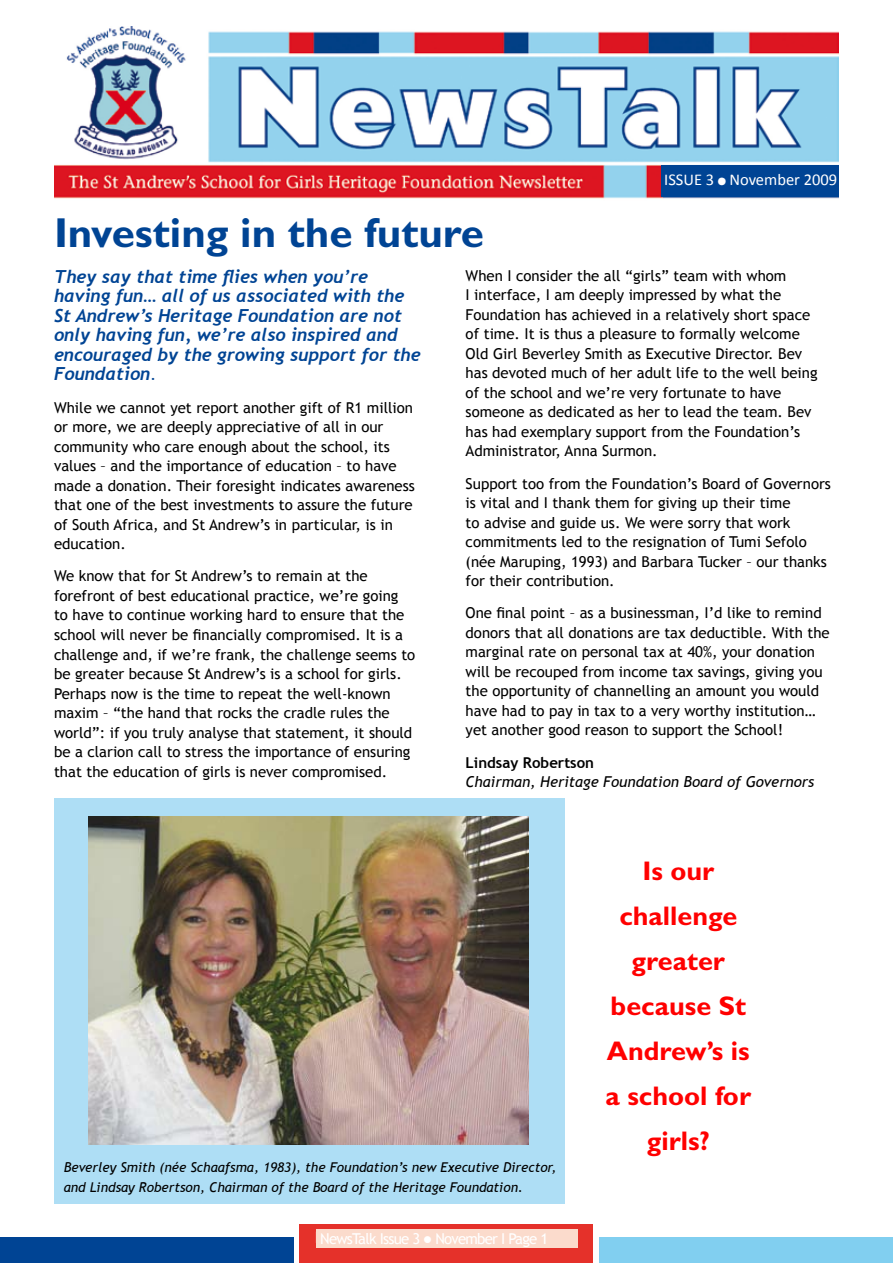
<style>
.page{position:relative;width:893px;height:1263px;background:#fff}
.page>*{position:absolute;margin:0;border:0;box-sizing:border-box;transform-origin:0 0}
.t1{font:700 42px "Gill Sans Std";color:#004494}
.t2{font:700 27px/45px "Gill Sans Std";color:#f00;text-align:center}
.t3{font:italic 700 18px/19.5px "Trebuchet";color:#004494}
.t4{font:16.5px "Calibri";color:#fff}
.t5{font:15.75px "Trebuchet MS";color:#fff}
.t6{font:15px/19.5px "Trebuchet MS";color:#000}
.t7{font:italic 15px "Trebuchet MS";color:#000}
.t8{font:15px "Trebuchet MS";letter-spacing:-.05em;color:#fff}
.t9{font:700 15px "Trebuchet MS";color:#000}
.t10{font:italic 13.5px/19.5px "Trebuchet MS";color:#000}
.s1{font-family:"Zingbats Regular SWFTE";font-size:13.5px}
.s2{font-size:15px}
</style>
<div class="page">
<div style="left:0;top:1237px;width:293px;height:26px;background:#004494"></div>
<div style="left:300px;top:1225px;width:293px;height:38px;background:#e5312a"></div>
<div style="left:600px;top:1237px;width:293px;height:26px;background:#81cff0"></div>
<div style="left:54px;top:798px;width:510px;height:405px;background:#aedef5"></div>
<img style="left:54px;top:27px;width:785px;height:172px">
<div style="left:662px;top:165px;width:177px;height:32px;background:#004494"></div>
<div style="left:316px;top:1229px;width:261px;height:19px;background:#fbdbcc"></div>
<img style="left:88px;top:816px;width:440px;height:329px">
<p class="t4" style="left:664px;top:169px;width:174px">ISSUE 3 <span class="s1">l</span> November 2009</p>
<h1 class="t1" style="left:54px;top:208px;width:432px">Investing in the future</h1>
<p class="t3" style="left:54px;top:267px;width:368px">They say that time flies when you’re having fun… all of us associated with the St Andrew’s Heritage Foundation are not only having fun, we’re also inspired and encouraged by the growing support for the Foundation<span class="s2">.</span></p>
<p class="t6" style="left:54px;top:398px;width:362px">While we cannot yet report another gift of R1 million or more, we are deeply appreciative of all in our community who care enough about the school, its values – and the importance of education – to have made a donation. Their foresight indicates awareness that one of the best investments to assure the future of South Africa, and St Andrew’s in particular, is in education.</p>
<p class="t6" style="left:54px;top:567px;width:363px">We know that for St Andrew’s to remain at the forefront of best educational practice, we’re going to have to continue working hard to ensure that the school will never be financially compromised. It is a challenge and, if we’re frank, the challenge seems to be greater because St Andrew’s is a school for girls.<br>Perhaps now is the time to repeat the well-known maxim – “the hand that rocks the cradle rules the world”: if you truly analyse that statement, it should be a clarion call to stress the importance of ensuring that the education of girls is never compromised.</p>
<p class="t6" style="left:466px;top:266px;width:353px">When I consider the all “girls” team with whom<br>I interface, I am deeply impressed by what the Foundation has achieved in a relatively short space of time. It is thus a pleasure to formally welcome Old Girl Beverley Smith as Executive Director. Bev has devoted much of her adult life to the well being of the school and we’re very fortunate to have someone as dedicated as her to lead the team. Bev has had exemplary support from the Foundation’s Administrator, Anna Surmon.</p>
<p class="t6" style="left:466px;top:474px;width:367px">Support too from the Foundation’s Board of Governors is vital and I thank them for giving up their time<br>to advise and guide us. We were sorry that work commitments led to the resignation of Tumi Sefolo (née Maruping, 1993) and Barbara Tucker – our thanks for their contribution.</p>
<p class="t6" style="left:466px;top:603px;width:366px">One final point – as a businessman, I’d like to remind donors that all donations are tax deductible. With the marginal rate on personal tax at 40%, your donation will be recouped from income tax savings, giving you the opportunity of channelling an amount you would have had to pay in tax to a very worthy institution… yet another good reason to support the School!</p>
<p class="t9" style="left:466px;top:753px;width:130px">Lindsay Robertson</p>
<p class="t7" style="left:466px;top:773px;width:350px">Chairman, Heritage Foundation Board of Governors</p>
<p class="t10" style="left:64px;top:1157px;width:494px">Beverley Smith (née Schaafsma, 1983), the Foundation’s new Executive Director, and Lindsay Robertson, Chairman of the Board of the Heritage Foundation.</p>
<p class="t5" style="left:315px;top:1228px;width:265px">NewsTalk Issue 2 • May 2009 | Page 1</p>
<p class="t8" style="left:320px;top:1229px;width:229px">NewsTalk Issue 3 ● November I Page 1</p>
<h2 class="t2" style="left:606px;top:848px;width:147px">Is our challenge greater because St<br>Andrew’s is a school for girls?</h2>
</div>
